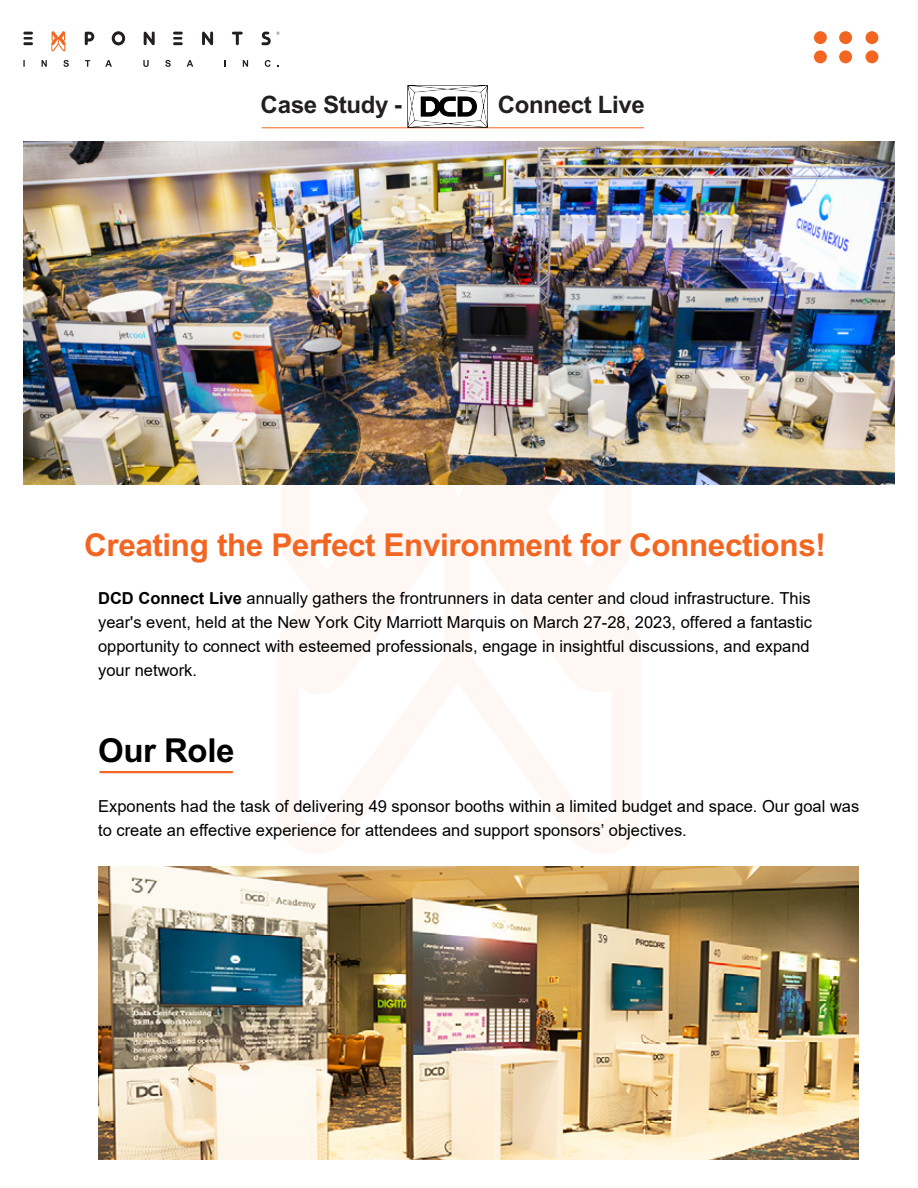
<style>
.page{position:relative;width:918px;height:1188px;background:#fff}
.page>*{position:absolute;margin:0;border:0;box-sizing:border-box;transform-origin:0 0}
.t1{font:700 33px "Arial";letter-spacing:-.015em;color:#000}
.t2{font:700 31.5px "Arial";letter-spacing:-.015em;color:#f26622}
.t3{font:700 24px "Arial";letter-spacing:-.015em;color:#231f20}
.t4{font:16.5px/24px "Arial";color:#000}
.s1{font-weight:700}
</style>
<div class="page">
<svg style="left:277px;top:484px;width:364px;height:370px;fill:#fef9f6"></svg>
<hr style="left:99px;top:771px;width:134px;height:2px;background:#f26622">
<hr style="left:262px;top:128px;width:382px;height:1px;background:#f26622">
<svg style="left:202px;top:31px;width:11px;height:14px"></svg>
<svg style="left:144px;top:31px;width:11px;height:14px"></svg>
<svg style="left:232px;top:32px;width:11px;height:13px"></svg>
<svg style="left:23px;top:32px;width:10px;height:13px"></svg>
<svg style="left:173px;top:32px;width:10px;height:13px"></svg>
<svg style="left:51px;top:31px;width:14px;height:20px"></svg>
<svg style="left:112px;top:31px;width:13px;height:14px"></svg>
<svg style="left:85px;top:32px;width:9px;height:13px"></svg>
<svg style="left:261px;top:32px;width:19px;height:13px"></svg>
<svg style="left:23px;top:60px;width:89px;height:7px"></svg>
<svg style="left:143px;top:60px;width:50px;height:7px"></svg>
<svg style="left:243px;top:60px;width:5px;height:7px"></svg>
<svg style="left:265px;top:60px;width:6px;height:7px"></svg>
<div style="left:814px;top:31px;width:13px;height:13px;background:#f26622;border-radius:50%"></div>
<div style="left:839px;top:31px;width:13px;height:13px;background:#f26622;border-radius:50%"></div>
<div style="left:866px;top:31px;width:12px;height:13px;background:#f26622;border-radius:50%"></div>
<div style="left:814px;top:50px;width:13px;height:13px;background:#f26622;border-radius:50%"></div>
<div style="left:839px;top:50px;width:13px;height:13px;background:#f26622;border-radius:50%"></div>
<div style="left:866px;top:50px;width:12px;height:13px;background:#f26622;border-radius:50%"></div>
<svg style="left:407px;top:85px;width:81px;height:43px"></svg>
<img style="left:98px;top:867px;width:761px;height:293px">
<img style="left:23px;top:141px;width:872px;height:343px">
<h3 class="t3" style="left:261px;top:91px;width:143px">Case Study -</h3>
<h3 class="t3" style="left:498px;top:91px;width:149px">Connect Live</h3>
<h2 class="t2" style="left:84px;top:526px;width:743px">Creating the Perfect Environment for Connections!</h2>
<p class="t4" style="left:98px;top:586px;width:715px"><span class="s1">DCD Connect Live</span> annually gathers the frontrunners in data center and cloud infrastructure. This year's event, held at the New York City Marriott Marquis on March 27-28, 2023, offered a fantastic opportunity to connect with esteemed professionals, engage in insightful discussions, and expand your network.</p>
<h1 class="t1" style="left:98px;top:731px;width:138px">Our Role</h1>
<p class="t4" style="left:98px;top:794px;width:763px">Exponents had the task of delivering 49 sponsor booths within a limited budget and space. Our goal was to create an effective experience for attendees and support sponsors’ objectives.</p>
</div>
